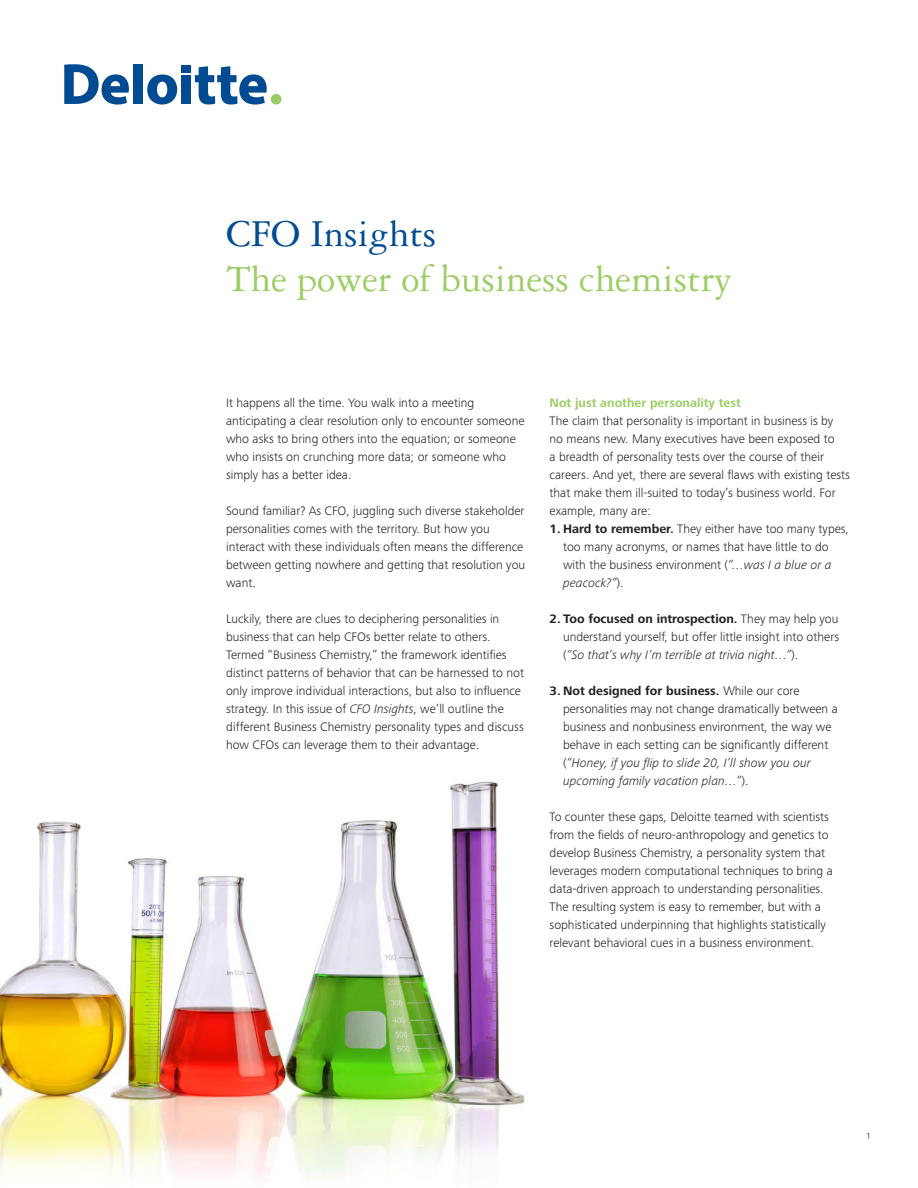
<style>
.page{position:relative;width:918px;height:1188px;background:#fff}
.page>*{position:absolute;margin:0;border:0;box-sizing:border-box;transform-origin:0 0}
.CI_head{font:40.5px/45px "Garamond 3 LT Std";color:#9dce66}
.Normal__Web{font:300 12.75px/18px "Frutiger Next Pro";color:#231f20}
.Normal__Web-2{font:700 12.75px "Frutiger Next Pro";color:#9dce66}
.t1{font:300 9px "Frutiger Next Pro";color:#231f20}
.s1{color:#014b92}
.s2{font-style:italic}
.s3{font-weight:700}
</style>
<div class="page">
<div style="left:133px;top:65px;width:10px;height:39px;background:#014b92"></div>
<svg style="left:147px;top:75px;width:30px;height:30px"></svg>
<div style="left:181px;top:75px;width:10px;height:29px;background:#014b92"></div>
<div style="left:181px;top:65px;width:10px;height:7px;background:#014b92"></div>
<svg style="left:195px;top:66px;width:72px;height:39px"></svg>
<div style="left:271px;top:94px;width:10px;height:11px;background:#99cd65;border-radius:50%"></div>
<svg style="left:64px;top:64px;width:65px;height:41px"></svg>
<img style="left:0;top:781px;width:525px;height:397px">
<p class="CI_head" style="left:226px;top:212px;width:508px"><span class="s1">CFO Insights<br></span>The power of business chemistry</p>
<p class="Normal__Web" style="left:226px;top:394px;width:300px">It happens all the time. You walk into a meeting anticipating a clear resolution only to encounter someone who asks to bring others into the equation; or someone who insists on crunching more data; or someone who simply has a better idea.</p>
<p class="Normal__Web" style="left:226px;top:502px;width:301px">Sound familiar? As CFO, juggling such diverse stakeholder personalities comes with the territory. But how you interact with these individuals often means the difference between getting nowhere and getting that resolution you want.</p>
<p class="Normal__Web" style="left:226px;top:610px;width:300px">Luckily, there are clues to deciphering personalities in business that can help CFOs better relate to others.<br>Termed “Business Chemistry,” the framework identifies distinct patterns of behavior that can be harnessed to not only improve individual interactions, but also to influence strategy. In this issue of <span class="s2">CFO Insights</span>, we’ll outline the different Business Chemistry personality types and discuss how CFOs can leverage them to their advantage.</p>
<p class="Normal__Web-2" style="left:550px;top:395px;width:193px">Not just another personality test</p>
<p class="Normal__Web" style="left:550px;top:412px;width:302px">The claim that personality is important in business is by no means new. Many executives have been exposed to<br>a breadth of personality tests over the course of their careers. And yet, there are several flaws with existing tests that make them ill-suited to today’s business world. For example, many are:</p>
<p class="Normal__Web" style="left:563px;top:520px;width:287px;text-indent:-14px"><span class="s3">1. Hard to remember.</span> They either have too many types, too many acronyms, or names that have little to do with the business environment (<span class="s2">“…was I a blue or a peacock?”</span>).</p>
<p class="Normal__Web" style="left:563px;top:610px;width:277px;text-align:justify;text-indent:-14px"><span class="s3">2. Too focused on introspection.</span> They may help you understand yourself, but offer little insight into others (<span class="s2">“So that’s why I’m terrible at trivia night…”</span>).</p>
<p class="Normal__Web" style="left:563px;top:682px;width:276px;text-indent:-14px"><span class="s3">3. Not designed for business.</span> While our core personalities may not change dramatically between a business and nonbusiness environment, the way we behave in each setting can be significantly different (<span class="s2">“Honey, if you flip to slide 20, I’ll show you our upcoming family vacation plan…”</span>).</p>
<p class="Normal__Web" style="left:550px;top:808px;width:285px">To counter these gaps, Deloitte teamed with scientists from the fields of neuro-anthropology and genetics to develop Business Chemistry, a personality system that leverages modern computational techniques to bring a data-driven approach to understanding personalities.<br>The resulting system is easy to remember, but with a sophisticated underpinning that highlights statistically relevant behavioral cues in a business environment.</p>
<p class="t1" style="left:866px;top:1131px;width:6px">1</p>
</div>
